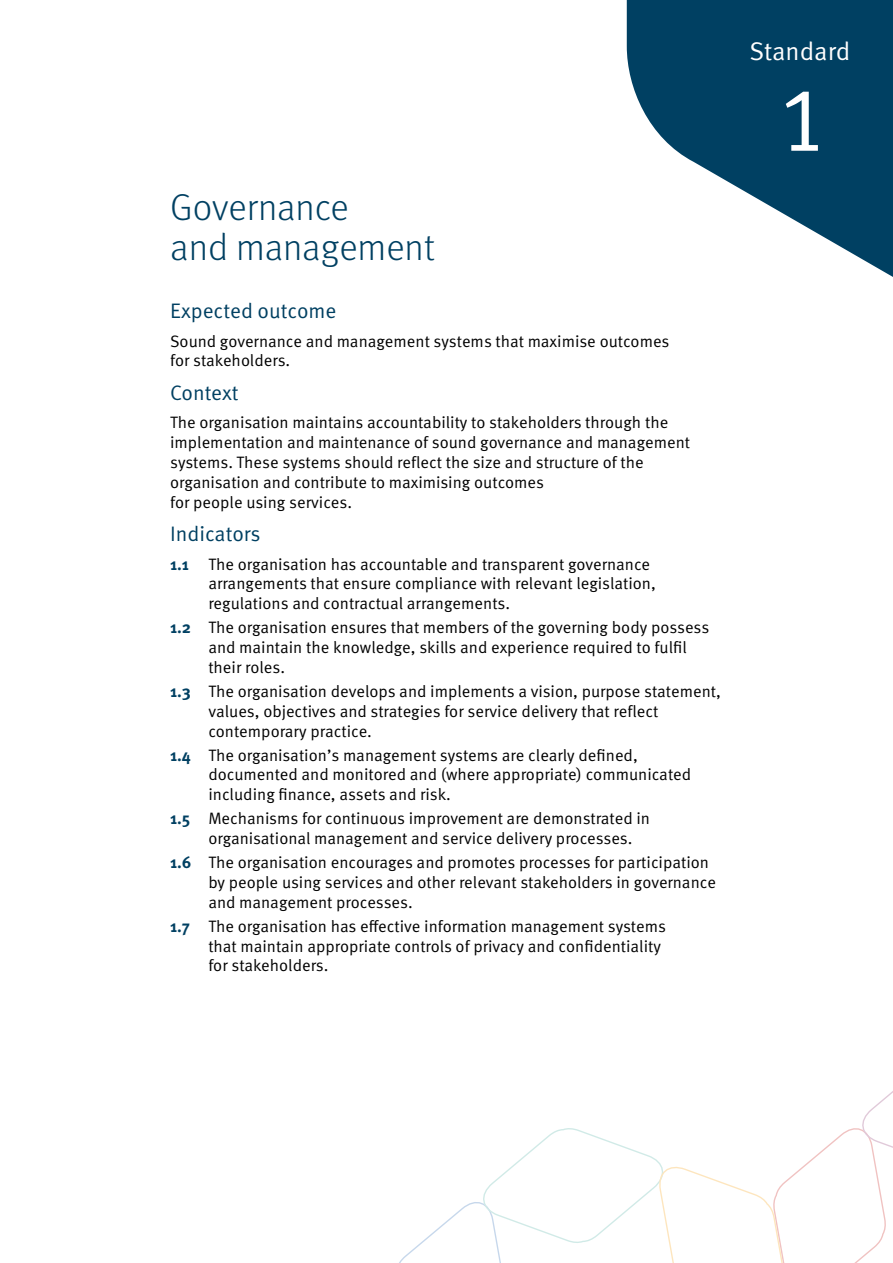
<style>
.page{position:relative;width:893px;height:1263px;background:#fff}
.page>*{position:absolute;margin:0;border:0;box-sizing:border-box;transform-origin:0 0}
.t1{font:90.45px "Meta Normal LF";color:#fff}
.t2{font:300 37.5px/40.5px "Meta OT";color:#004062}
.t3{font:25.5px "Meta OT Norm";color:#fff}
.t4{font:21px "Meta OT Norm";color:#004062}
.t5{font:16.5px/19.8px "Meta OT Norm";color:#000}
.s1{font-family:"Meta OT";font-weight:700;color:#004062}
</style>
<div class="page">
<svg style="left:399px;top:1091px;width:494px;height:172px"></svg>
<svg style="left:627px;top:0;width:266px;height:277px;fill:#004062"></svg>
<h2 class="t2" style="left:170px;top:187px;width:266px">Governance<br>and management</h2>
<p class="t4" style="left:170px;top:298px;width:168px">Expected outcome</p>
<p class="t5" style="left:170px;top:331px;width:501px">Sound governance and management systems that maximise outcomes for stakeholders.</p>
<p class="t4" style="left:170px;top:380px;width:70px">Context</p>
<p class="t5" style="left:170px;top:413px;width:522px">The organisation maintains accountability to stakeholders through the implementation and maintenance of sound governance and management systems. These systems should reflect the size and structure of the organisation and contribute to maximising outcomes<br>for people using services.</p>
<p class="t4" style="left:170px;top:521px;width:92px">Indicators</p>
<p class="t5" style="left:208px;top:554px;width:449px;text-indent:-38px"><span class="s1">1.1</span> The organisation has accountable and transparent governance arrangements that ensure compliance with relevant legislation, regulations and contractual arrangements.</p>
<p class="t5" style="left:208px;top:618px;width:502px;text-indent:-38px"><span class="s1">1.2</span> The organisation ensures that members of the governing body possess and maintain the knowledge, skills and experience required to fulfil their roles.</p>
<p class="t5" style="left:208px;top:682px;width:514px;text-indent:-38px"><span class="s1">1.3</span> The organisation develops and implements a vision, purpose statement, values, objectives and strategies for service delivery that reflect contemporary practice.</p>
<p class="t5" style="left:208px;top:745px;width:484px;text-indent:-38px"><span class="s1">1.4</span> The organisation’s management systems are clearly defined, documented and monitored and (where appropriate) communicated including finance, assets and risk.</p>
<p class="t5" style="left:208px;top:809px;width:443px;text-indent:-38px"><span class="s1">1.5</span> Mechanisms for continuous improvement are demonstrated in organisational management and service delivery processes.</p>
<p class="t5" style="left:208px;top:853px;width:509px;text-indent:-38px"><span class="s1">1.6</span> The organisation encourages and promotes processes for participation by people using services and other relevant stakeholders in governance and management processes.</p>
<p class="t5" style="left:208px;top:916px;width:459px;text-indent:-38px"><span class="s1">1.7</span> The organisation has effective information management systems that maintain appropriate controls of privacy and confidentiality for stakeholders.</p>
<h3 class="t3" style="left:749px;top:36px;width:102px">Standard</h3>
<h1 class="t1" style="left:778px;top:67px;width:52px">1</h1>
</div>
